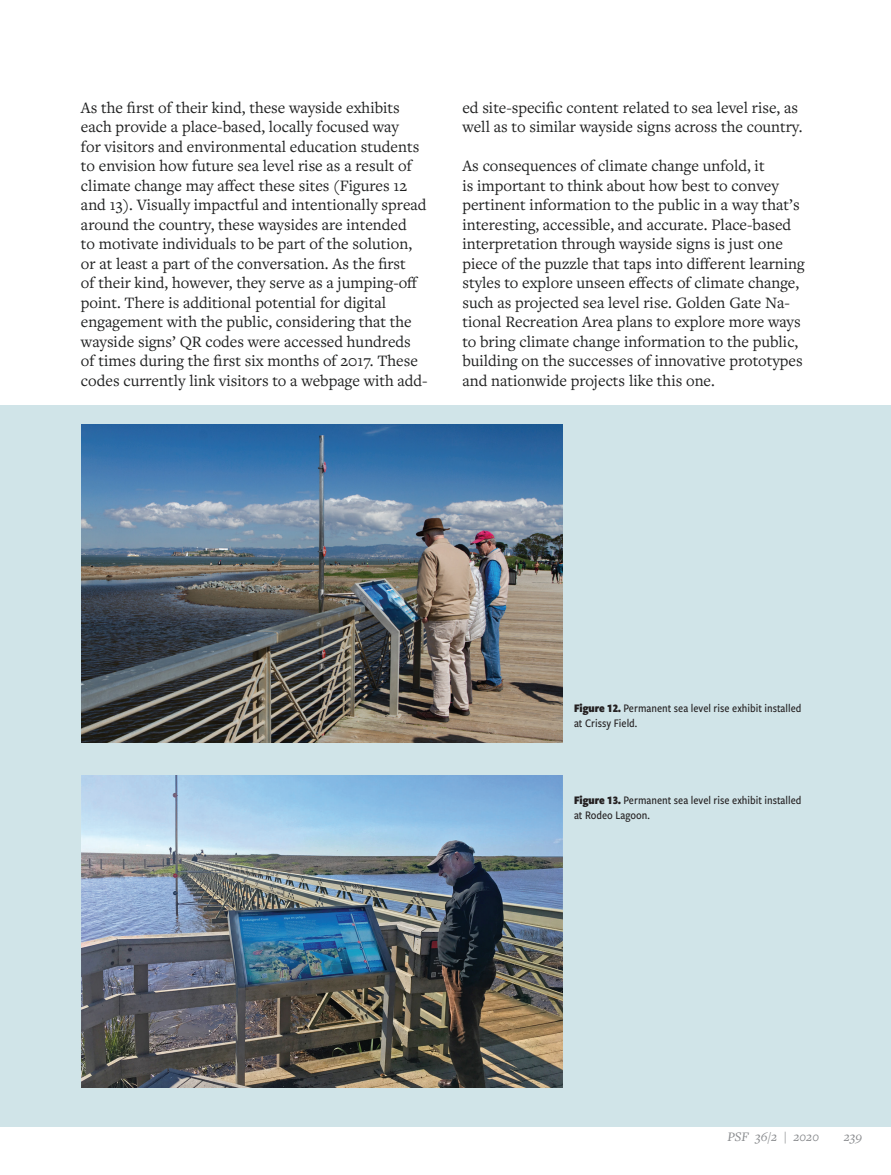
<style>
.page{position:relative;width:891px;height:1175px;background:#fff}
.page>*{position:absolute;margin:0;border:0;box-sizing:border-box;transform-origin:0 0}
.t1{font:16.5px/19.5px "Freight Text Pro";color:#1f2020}
.t2{font:italic 13.5px "Freight Text Pro";color:#898b8e}
.t3{font:500 12px/15px "Freight Sans Cnd Pro";color:#231f20}
.s1{font-weight:900}
</style>
<div class="page">
<div style="left:0;top:405px;width:891px;height:721px;background:#d0e4e8"></div>
<img style="left:81px;top:775px;width:481px;height:313px">
<img style="left:81px;top:424px;width:481px;height:318px">
<p class="t1" style="left:81px;top:97px;width:348px">As the first of their kind, these wayside exhibits each provide a place-based, locally focused way<br>for visitors and environmental education students to envision how future sea level rise as a result of climate change may affect these sites (Figures 12 and 13). Visually impactful and intentionally spread around the country, these waysides are intended<br>to motivate individuals to be part of the solution, or at least a part of the conversation. As the first<br>of their kind, however, they serve as a jumping-off point. There is additional potential for digital engagement with the public, considering that the wayside signs’ QR codes were accessed hundreds of times during the first six months of 2017. These codes currently link visitors to a webpage with add-</p>
<p class="t1" style="left:462px;top:97px;width:342px">ed site-specific content related to sea level rise, as well as to similar wayside signs across the country.</p>
<p class="t1" style="left:462px;top:155px;width:344px">As consequences of climate change unfold, it<br>is important to think about how best to convey pertinent information to the public in a way that’s interesting, accessible, and accurate. Place-based interpretation through wayside signs is just one piece of the puzzle that taps into different learning styles to explore unseen effects of climate change, such as projected sea level rise. Golden Gate Na&shy;tional Recreation Area plans to explore more ways to bring climate change information to the public, building on the successes of innovative prototypes and nationwide projects like this one.</p>
<p class="t3" style="left:574px;top:700px;width:229px"><span class="s1">Figure 12.</span> Permanent sea level rise exhibit installed at Crissy Field.</p>
<p class="t3" style="left:574px;top:792px;width:229px"><span class="s1">Figure 13.</span> Permanent sea level rise exhibit installed at Rodeo Lagoon.</p>
<p class="t2" style="left:727px;top:1128px;width:93px">PSF 36/2 | 2020</p>
<p class="t2" style="left:844px;top:1128px;width:20px">239</p>
</div>
